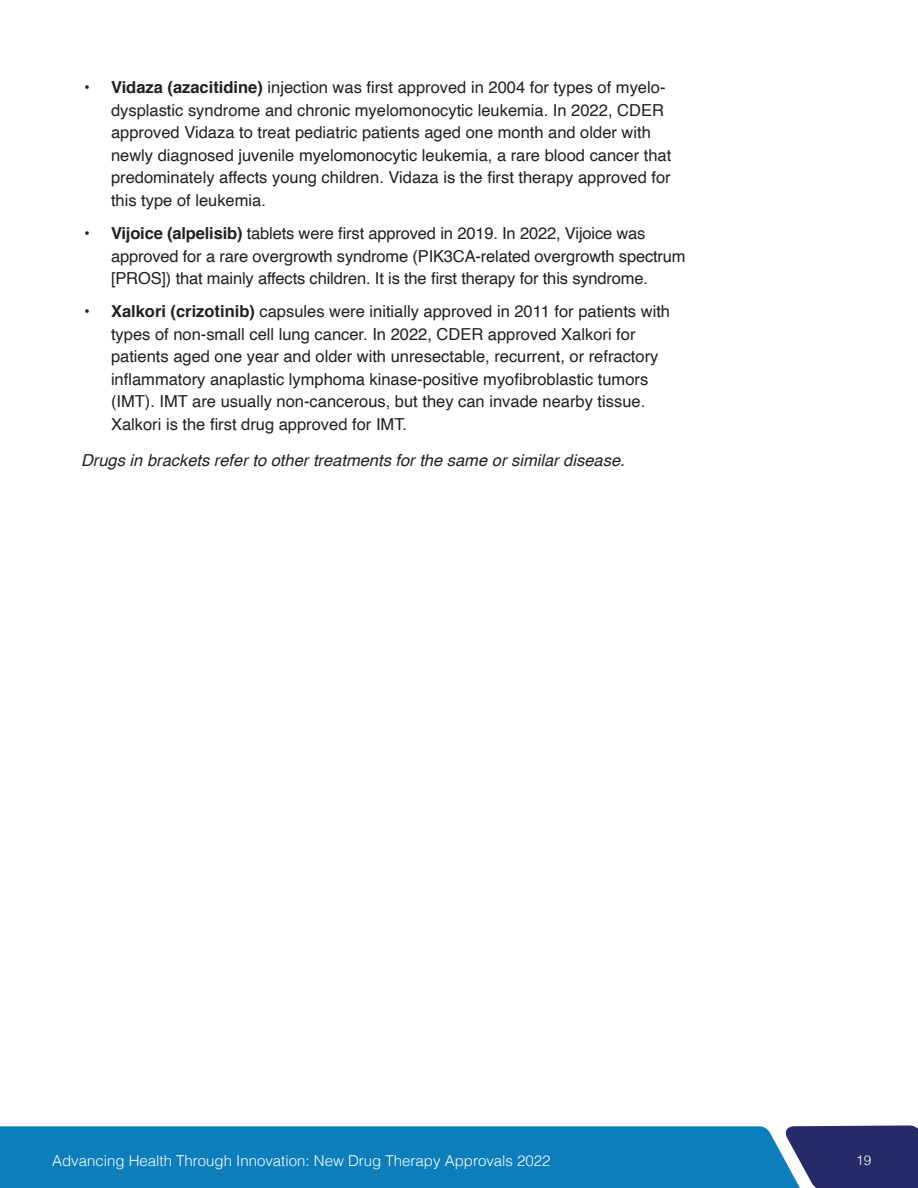
<style>
.page{position:relative;width:918px;height:1188px;background:#fff}
.page>*{position:absolute;margin:0;border:0;box-sizing:border-box;transform-origin:0 0}
.t1{font:16.5px/22.5px "Helvetica";color:#231f20}
.Body{font:italic 16.5px "Helvetica";color:#231f20}
.t2{font:300 15px "Helvetica";color:#fff}
.t3{font:300 13.5px "Helvetica";color:#fff}
.s1{font-weight:700}
</style>
<div class="page">
<div style="left:802px;top:1125px;width:116px;height:63px;background:#252b69"></div>
<div style="left:0;top:1126px;width:802px;height:62px;background:#0c7ebb"></div>
<p class="t1" style="left:111px;top:77px;width:562px;text-indent:-27px">• <span class="s1">Vidaza (azacitidine)</span> injection was first approved in 2004 for types of myelo&shy;dysplastic syndrome and chronic myelomonocytic leukemia. In 2022, CDER approved Vidaza to treat pediatric patients aged one month and older with newly diagnosed juvenile myelomonocytic leukemia, a rare blood cancer that predominately affects young children. Vidaza is the first therapy approved for this type of leukemia.</p>
<p class="t1" style="left:111px;top:223px;width:576px;text-indent:-27px">• <span class="s1">Vijoice (alpelisib)</span> tablets were first approved in 2019. In 2022, Vijoice was approved for a rare overgrowth syndrome (PIK3CA-related overgrowth spectrum [PROS]) that mainly affects children. It is the first therapy for this syndrome.</p>
<p class="t1" style="left:111px;top:301px;width:561px;text-indent:-27px">• <span class="s1">Xalkori (crizotinib)</span> capsules were initially approved in 2011 for patients with types of non-small cell lung cancer. In 2022, CDER approved Xalkori for patients aged one year and older with unresectable, recurrent, or refractory inflammatory anaplastic lymphoma kinase-positive myofibroblastic tumors (IMT). IMT are usually non-cancerous, but they can invade nearby tissue.<br>Xalkori is the first drug approved for IMT.</p>
<p class="Body" style="left:81px;top:447px;width:545px">Drugs in brackets refer to other treatments for the same or similar disease.</p>
<p class="t2" style="left:52px;top:1148px;width:500px">Advancing Health Through Innovation: New Drug Therapy Approvals 2022</p>
<p class="t3" style="left:856px;top:1148px;width:17px">19</p>
</div>
